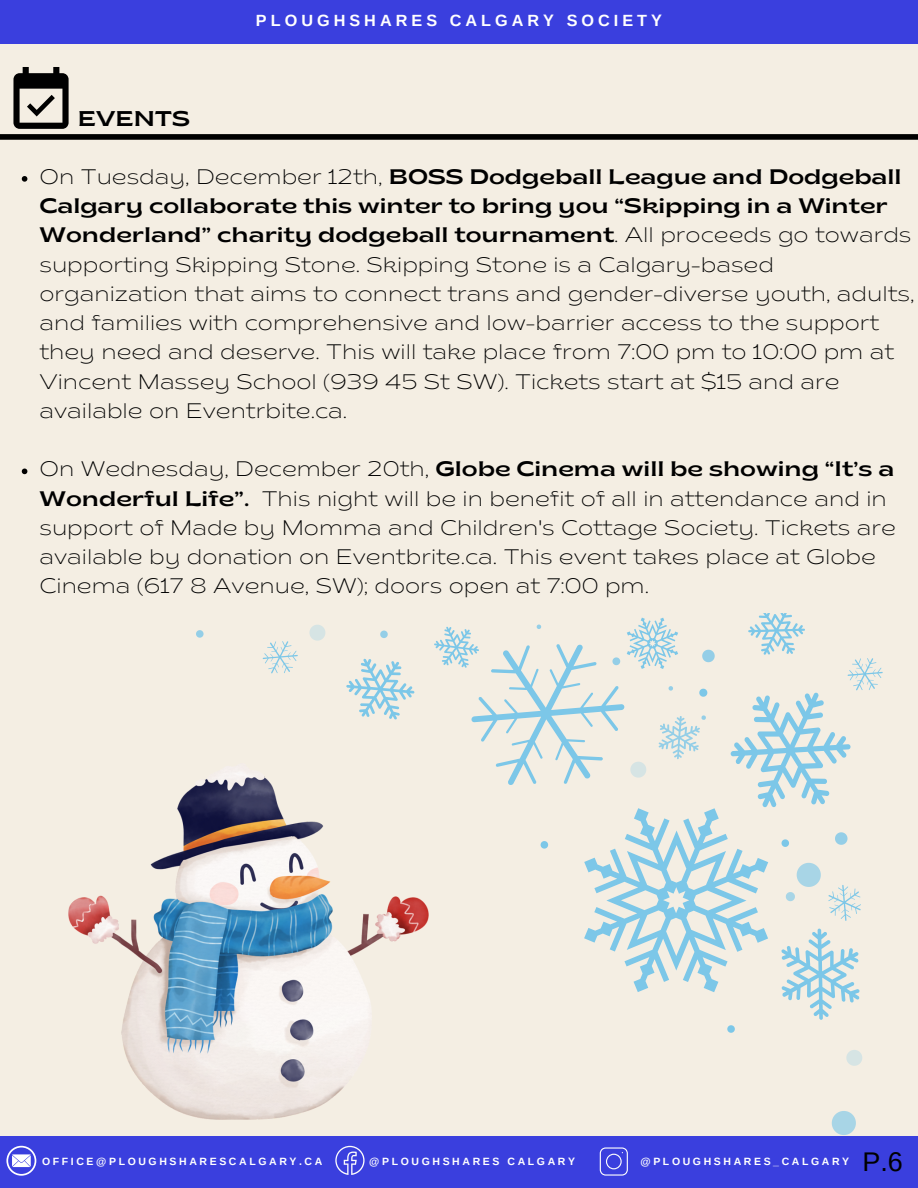
<style>
.page{position:relative;width:918px;height:1188px;background:#f4eee3}
.page>*{position:absolute;margin:0;border:0;box-sizing:border-box;transform-origin:0 0}
.t1{font:27px "Arimo";color:#000}
.t2{font:semi-expanded 21.3px "Brice";color:#000}
.t3{font:200 semi-expanded 21px/29.2px "Brice";color:#000}
.t4{font:700 16.2px "Arimo";letter-spacing:.25em;color:#fff}
.t5{font:700 10.5px "Arimo";letter-spacing:.25em;color:#fff}
.s1{font-weight:400}
</style>
<div class="page">
<div style="left:0;top:0;width:918px;height:44px;background:#3a3fde"></div>
<div style="left:0;top:134px;width:918px;height:6px;background:#000"></div>
<div style="left:0;top:1136px;width:918px;height:51px;background:#3a3fde"></div>
<svg style="left:6px;top:1146px;width:30px;height:30px"></svg>
<svg style="left:335px;top:1146px;width:30px;height:29px"></svg>
<svg style="left:600px;top:1147px;width:28px;height:29px"></svg>
<svg style="left:13px;top:67px;width:56px;height:62px"></svg>
<svg style="left:263px;top:641px;width:35px;height:32px"></svg>
<svg style="left:380px;top:631px;width:8px;height:7px"></svg>
<svg style="left:196px;top:630px;width:8px;height:8px"></svg>
<svg style="left:846px;top:1050px;width:16px;height:16px"></svg>
<svg style="left:309px;top:625px;width:16px;height:16px"></svg>
<svg style="left:832px;top:1111px;width:24px;height:24px"></svg>
<svg style="left:346px;top:659px;width:68px;height:61px"></svg>
<svg style="left:434px;top:613px;width:448px;height:420px"></svg>
<img style="left:69px;top:768px;width:360px;height:352px">
<svg style="left:22px;top:176px;width:5px;height:6px"></svg>
<svg style="left:22px;top:469px;width:5px;height:5px"></svg>
<p class="t2" style="left:78px;top:110px;width:114px">EVENTS</p>
<p class="t4" style="left:256px;top:11px;width:408px">PLOUGHSHARES CALGARY SOCIETY</p>
<p class="t3" style="left:39px;top:164px;width:877px">On Tuesday, December 12th, <span class="s1">BOSS Dodgeball League and Dodgeball Calgary collaborate this winter to bring you “Skipping in a Winter Wonderland” charity dodgeball tournament</span>. All proceeds go towards supporting Skipping Stone. Skipping Stone is a Calgary-based organization that aims to connect trans and gender-diverse youth, adults, and families with comprehensive and low-barrier access to the support they need and deserve. This will take place from 7:00 pm to 10:00 pm at Vincent Massey School (939 45 St SW). Tickets start at $15 and are available on Eventrbite.ca.</p>
<p class="t3" style="left:39px;top:457px;width:858px">On Wednesday, December 20th, <span class="s1">Globe Cinema will be showing “It’s a Wonderful Life”.</span> This night will be in benefit of all in attendance and in support of Made by Momma and Children's Cottage Society. Tickets are available by donation on Eventbrite.ca. This event takes place at Globe Cinema (617 8 Avenue, SW); doors open at 7:00 pm.</p>
<p class="t5" style="left:42px;top:1155px;width:282px">OFFICE@PLOUGHSHARESCALGARY.CA</p>
<p class="t5" style="left:369px;top:1156px;width:207px">@PLOUGHSHARES CALGARY</p>
<p class="t5" style="left:641px;top:1155px;width:210px">@PLOUGHSHARES_CALGARY</p>
<p class="t1" style="left:862px;top:1146px;width:42px">P.6</p>
</div>
